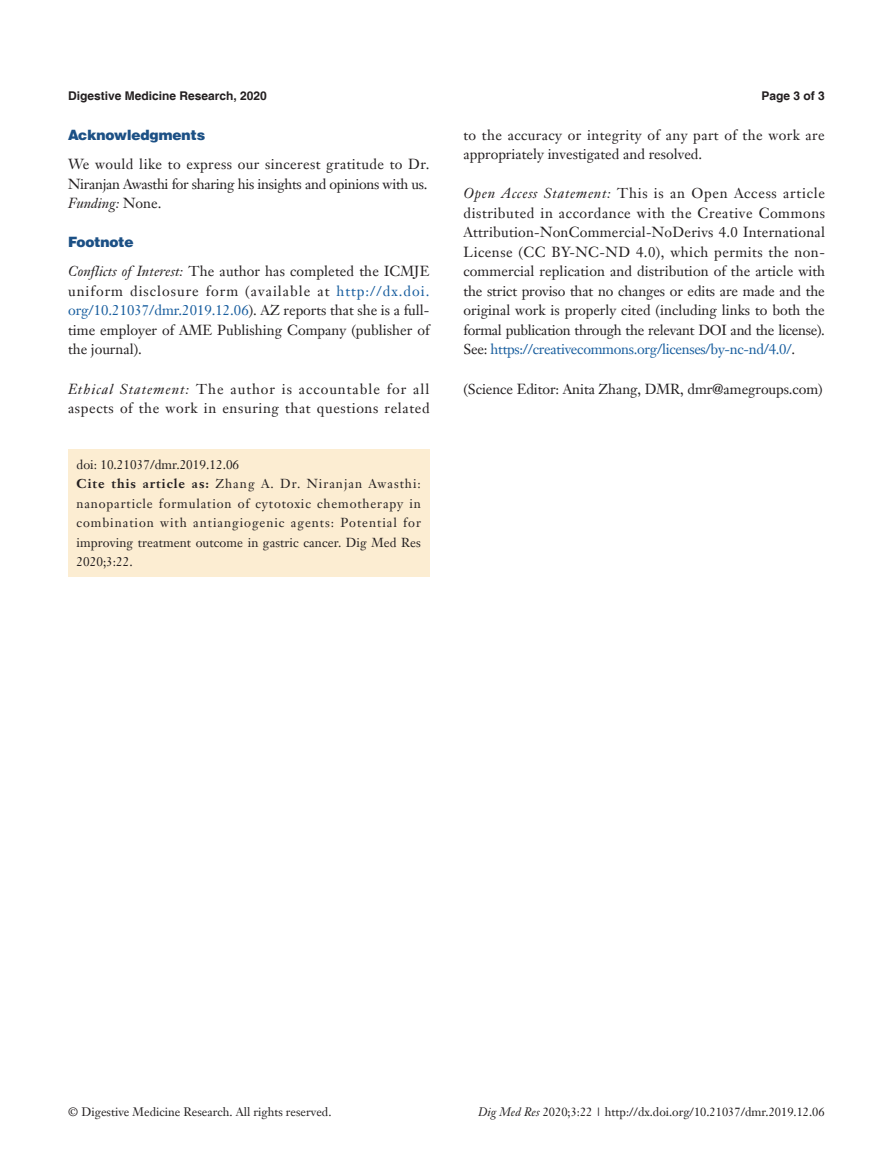
<style>
.page{position:relative;width:893px;height:1170px;background:#fff}
.page>*{position:absolute;margin:0;border:0;box-sizing:border-box;transform-origin:0 0}
.t1{font:14.25px/19.5px "Janson Text LT";color:#231f20;text-align:justify}
.t2{font:14.25px/19.5px "Janson Text LT";letter-spacing:-.02em;color:#231f20}
.t3{font:14.25px/19.5px "Janson Text LT";letter-spacing:.045em;color:#231f20}
.t4{font:14.25px/19.5px "Janson Text LT";letter-spacing:.025em;color:#231f20}
.t5{font:900 14.25px "Helvetica";color:#1c5085}
.t6{font:italic 14.25px "Janson Text LT";color:#231f20}
.Cite{font:12.75px/19.5px "Janson Text LT";letter-spacing:.005em;color:#231f20;text-align:justify}
.t7{font:12px "Janson Text LT";color:#231f20}
.t8{font:700 12px "Helvetica";color:#231f20}
.s1{font-style:normal}
.s2{font-style:italic}
.s3{color:#175d9e}
.s4{font-weight:700}
</style>
<div class="page">
<div style="left:68px;top:449px;width:361px;height:127px;background:#fcedd2"></div>
<p class="t8" style="left:68px;top:88px;width:200px">Digestive Medicine Research, 2020</p>
<p class="t8" style="left:762px;top:88px;width:65px">Page 3 of 3</p>
<p class="t5" style="left:68px;top:126px;width:139px">Acknowledgments</p>
<p class="t2" style="left:68px;top:154px;width:363px">We would like to express our sincerest gratitude to Dr.<br>Niranjan Awasthi for sharing his insights and opinions with us.</p>
<p class="t6" style="left:68px;top:194px;width:95px">Funding: <span class="s1">None.</span></p>
<p class="t5" style="left:68px;top:233px;width:67px">Footnote</p>
<p class="t1" style="left:68px;top:261px;width:363px"><span class="s2">Conflicts of Interest:</span> The author has completed the ICMJE uniform disclosure form (available at <span class="s3">http://dx.doi. org/10.21037/dmr.2019.12.06</span>). AZ reports that she is a full&shy;time employer of AME Publishing Company (publisher of the journal).</p>
<p class="t3" style="left:68px;top:378px;width:363px"><span class="s2">Ethical Statement:</span> The author is accountable for all aspects of the work in ensuring that questions related</p>
<p class="Cite" style="left:77px;top:454px;width:164px">doi: 10.21037/dmr.2019.12.06</p>
<p class="Cite" style="left:77px;top:474px;width:346px"><span class="s4">Cite this article as:</span> Zhang A. Dr. Niranjan Awasthi: nanoparticle formulation of cytotoxic chemotherapy in combination with antiangiogenic agents: Potential for improving treatment outcome in gastric cancer. Dig Med Res 2020;3:22.</p>
<p class="t4" style="left:463px;top:125px;width:363px">to the accuracy or integrity of any part of the work are appropriately investigated and resolved.</p>
<p class="t1" style="left:463px;top:183px;width:363px"><span class="s2">Open Access Statement:</span> This is an Open Access article distributed in accordance with the Creative Commons Attribution-NonCommercial-NoDerivs 4.0 International License (CC BY-NC-ND 4.0), which permits the non&shy;commercial replication and distribution of the article with the strict proviso that no changes or edits are made and the original work is properly cited (including links to both the formal publication through the relevant DOI and the license).<br>See: <span class="s3">https://creativecommons.org/licenses/by-nc-nd/4.0/</span>.</p>
<p class="t1" style="left:463px;top:378px;width:361px">(Science Editor: Anita Zhang, DMR, dmr@amegroups.com)</p>
<p class="t7" style="left:68px;top:1104px;width:265px">© Digestive Medicine Research. All rights reserved.</p>
<p class="t7" style="left:478px;top:1104px;width:348px"><span class="s2">Dig Med Res</span> 2020;3:22 | http://dx.doi.org/10.21037/dmr.2019.12.06</p>
</div>
